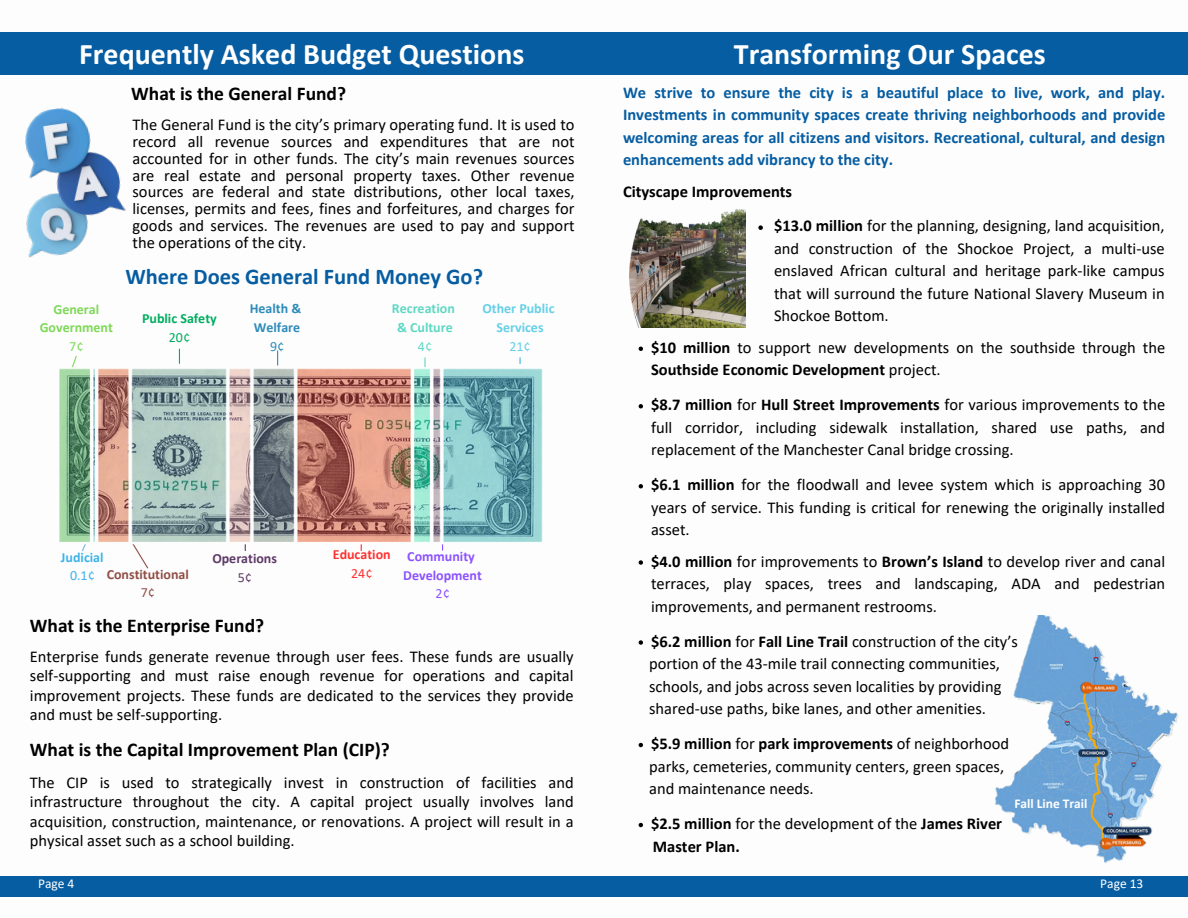
<style>
.page{position:relative;width:1188px;height:918px;background:#fff}
.page>*{position:absolute;margin:0;border:0;box-sizing:border-box;transform-origin:0 0}
.t1{font:700 30px "Calibri";color:#fff}
.t2{font:700 22.5px "Calibri";color:#065da2}
.t3{font:700 19.5px "Calibri";color:#000}
.t4{font:16.5px/22.5px "Calibri";color:#000;text-align:justify}
.t5{font:700 16.5px/22.5px "Calibri";color:#065da2;text-align:justify}
.t6{font:700 16.5px "Calibri";color:#000}
.t7{font:700 13.95px "Calibri";color:#8c52ff}
.t8{font:700 13.95px "Calibri";color:#65d0e8}
.t9{font:700 13.95px "Calibri";color:#5fd8c3}
.t10{font:700 13.95px "Calibri";color:#7ed957}
.t11{font:700 13.95px "Calibri";color:#904f46}
.t12{font:700 13.95px "Calibri";color:#2d8bba}
.t13{font:700 13.95px "Calibri";color:#00ad60}
.t14{font:700 13.95px "Calibri";color:#5e3967}
.t15{font:700 13.95px "Calibri";color:#ff3131}
.t16{font:700 13.95px "Calibri";color:#3eb3eb}
.t17{font:13.95px "Calibri";color:#3eb3eb}
.t18{font:13.95px "Calibri";color:#ff3131}
.t19{font:13.95px "Calibri";color:#65d0e8}
.t20{font:13.95px "Calibri";color:#00ad60}
.t21{font:13.95px "Calibri";color:#8c52ff}
.t22{font:13.95px "Calibri";color:#5fd8c3}
.t23{font:13.95px "Calibri";color:#7ed957}
.t24{font:13.95px "Calibri";color:#904f46}
.t25{font:13.95px "Calibri";color:#2d8bba}
.t26{font:13.95px "Calibri";color:#5e3967}
.t27{font:700 13.5px "Calibri";color:#fff}
.t28{font:13.5px "Calibri";color:#fff}
.s1{font-weight:700}
</style>
<div class="page">
<div style="left:0;top:877px;width:1188px;height:19px;background:#065da2"></div>
<div style="left:0;top:33px;width:1188px;height:42px;background:#065da2"></div>
<img style="left:25px;top:107px;width:101px;height:151px">
<svg style="left:132px;top:544px;width:17px;height:25px"></svg>
<svg style="left:72px;top:356px;width:5px;height:11px"></svg>
<svg style="left:179px;top:349px;width:1px;height:15px"></svg>
<svg style="left:277px;top:351px;width:1px;height:14px"></svg>
<hr style="left:442px;top:520px;width:1px;height:31px;background:#8c52ff">
<svg style="left:82px;top:544px;width:4px;height:7px"></svg>
<svg style="left:424px;top:357px;width:2px;height:10px"></svg>
<svg style="left:519px;top:357px;width:2px;height:7px"></svg>
<svg style="left:639px;top:347px;width:4px;height:4px"></svg>
<svg style="left:639px;top:404px;width:4px;height:4px"></svg>
<svg style="left:639px;top:484px;width:4px;height:4px"></svg>
<svg style="left:639px;top:560px;width:4px;height:5px"></svg>
<svg style="left:639px;top:640px;width:4px;height:5px"></svg>
<svg style="left:639px;top:743px;width:4px;height:4px"></svg>
<svg style="left:639px;top:823px;width:4px;height:4px"></svg>
<img style="left:995px;top:615px;width:183px;height:248px">
<img style="left:630px;top:209px;width:116px;height:119px">
<img style="left:59px;top:368px;width:484px;height:176px">
<svg style="left:758px;top:225px;width:5px;height:5px"></svg>
<p class="t1" style="left:79px;top:42px;width:447px">Frequently Asked Budget Questions</p>
<h1 class="t3" style="left:131px;top:86px;width:216px">What is the General Fund?</h1>
<p class="t10" style="left:53px;top:303px;width:47px">General</p>
<p class="t10" style="left:40px;top:322px;width:75px">Government</p>
<p class="t23" style="left:69px;top:340px;width:16px">7¢</p>
<p class="t4" style="left:133px;top:117px;width:444px;line-height:16.8px">The General Fund is the city’s primary operating fund. It is used to record all revenue sources and expenditures that are not accounted for in other funds. The city’s main revenues sources are real estate and personal property taxes. Other revenue sources are federal and state distributions, other local taxes, licenses, permits and fees, fines and forfeitures, and charges for goods and services. The revenues are used to pay and support the operations of the city.</p>
<p class="t2" style="left:125px;top:267px;width:359px">Where Does General Fund Money Go?</p>
<h5 class="t12" style="left:250px;top:302px;width:53px">Health &amp;</h5>
<p class="t12" style="left:254px;top:321px;width:48px">Welfare</p>
<h5 class="t25" style="left:270px;top:341px;width:16px">9¢</h5>
<p class="t8" style="left:482px;top:302px;width:74px">Other Public</p>
<p class="t8" style="left:496px;top:321px;width:49px">Services</p>
<p class="t19" style="left:509px;top:341px;width:23px">21¢</p>
<p class="t9" style="left:392px;top:302px;width:64px">Recreation</p>
<p class="t9" style="left:397px;top:321px;width:57px">&amp; Culture</p>
<p class="t22" style="left:418px;top:341px;width:16px">4¢</p>
<p class="t13" style="left:142px;top:312px;width:76px">Public Safety</p>
<p class="t20" style="left:169px;top:331px;width:23px">20¢</p>
<p class="t16" style="left:61px;top:551px;width:44px">Judicial</p>
<p class="t17" style="left:70px;top:570px;width:26px">0.1¢</p>
<p class="t11" style="left:107px;top:568px;width:84px">Constitutional</p>
<p class="t24" style="left:141px;top:587px;width:16px">7¢</p>
<p class="t14" style="left:212px;top:553px;width:66px">Operations</p>
<h4 class="t26" style="left:238px;top:571px;width:16px">5¢</h4>
<h5 class="t15" style="left:333px;top:549px;width:59px">Education</h5>
<h2 class="t18" style="left:351px;top:567px;width:23px">24¢</h2>
<p class="t7" style="left:407px;top:551px;width:69px">Community</p>
<p class="t7" style="left:403px;top:569px;width:80px">Development</p>
<p class="t21" style="left:436px;top:588px;width:16px">2¢</p>
<h1 class="t3" style="left:30px;top:617px;width:236px">What is the Enterprise Fund?</h1>
<h3 class="t4" style="left:30px;top:648px;width:545px;line-height:19.5px">Enterprise funds generate revenue through user fees. These funds are usually self-supporting and must raise enough revenue for operations and capital improvement projects. These funds are dedicated to the services they provide and must be self-supporting.</h3>
<h3 class="t3" style="left:30px;top:742px;width:361px">What is the Capital Improvement Plan (CIP)?</h3>
<h5 class="t4" style="left:30px;top:774px;width:545px;line-height:19.5px">The CIP is used to strategically invest in construction of facilities and infrastructure throughout the city. A capital project usually involves land acquisition, construction, maintenance, or renovations. A project will result in a physical asset such as a school building.</h5>
<h6 class="t1" style="left:734px;top:42px;width:313px">Transforming Our Spaces</h6>
<p class="t5" style="left:623px;top:82px;width:544px">We strive to ensure the city is a beautiful place to live, work, and play.<br>Investments in community spaces create thriving neighborhoods and provide welcoming areas for all citizens and visitors. Recreational, cultural, and design enhancements add vibrancy to the city.</p>
<p class="t6" style="left:623px;top:184px;width:171px">Cityscape Improvements</p>
<p class="t4" style="left:774px;top:216px;width:392px"><span class="s1">$13.0 million</span> for the planning, designing, land acquisition, and construction of the Shockoe Project, a multi-use enslaved African cultural and heritage park-like campus that will surround the future National Slavery Museum in Shockoe Bottom.</p>
<p class="t4" style="left:651px;top:337px;width:516px"><span class="s1">$10 million</span> to support new developments on the southside through the<br><span class="s1">Southside Economic Development</span> project.</p>
<p class="t4" style="left:651px;top:395px;width:516px"><span class="s1">$8.7 million</span> for <span class="s1">Hull Street Improvements</span> for various improvements to the full corridor, including sidewalk installation, shared use paths, and replacement of the Manchester Canal bridge crossing.</p>
<p class="t4" style="left:651px;top:475px;width:516px"><span class="s1">$6.1 million</span> for the floodwall and levee system which is approaching 30 years of service. This funding is critical for renewing the originally installed asset.</p>
<p class="t4" style="left:651px;top:551px;width:516px"><span class="s1">$4.0 million</span> for improvements to <span class="s1">Brown’s Island</span> to develop river and canal terraces, play spaces, trees and landscaping, ADA and pedestrian improvements, and permanent restrooms.</p>
<p class="t4" style="left:651px;top:631px;width:368px"><span class="s1">$6.2 million</span> for <span class="s1">Fall Line Trail</span> construction of the city’s</p>
<p class="t4" style="left:649px;top:654px;width:354px">portion of the 43-mile trail connecting communities, schools, and jobs across seven localities by providing</p>
<p class="t4" style="left:649px;top:692px;width:362px;line-height:35px">shared-use paths, bike lanes, and other amenities. <span class="s1">$5.9 million</span> for <span class="s1">park improvements</span> of neighborhood</p>
<p class="t4" style="left:649px;top:756px;width:357px">parks, cemeteries, community centers, green spaces,</p>
<h5 class="t4" style="left:649px;top:772px;width:355px;line-height:35px">and maintenance needs.<br><span class="s1">$2.5 million</span> for the development of the <span class="s1">James River</span></h5>
<h4 class="t6" style="left:653px;top:839px;width:88px">Master Plan.</h4>
<p class="t27" style="left:1014px;top:798px;width:75px">Fall Line Trail</p>
<p class="t28" style="left:38px;top:878px;width:38px">Page 4</p>
<h5 class="t28" style="left:1100px;top:878px;width:45px">Page 13</h5>
</div>
